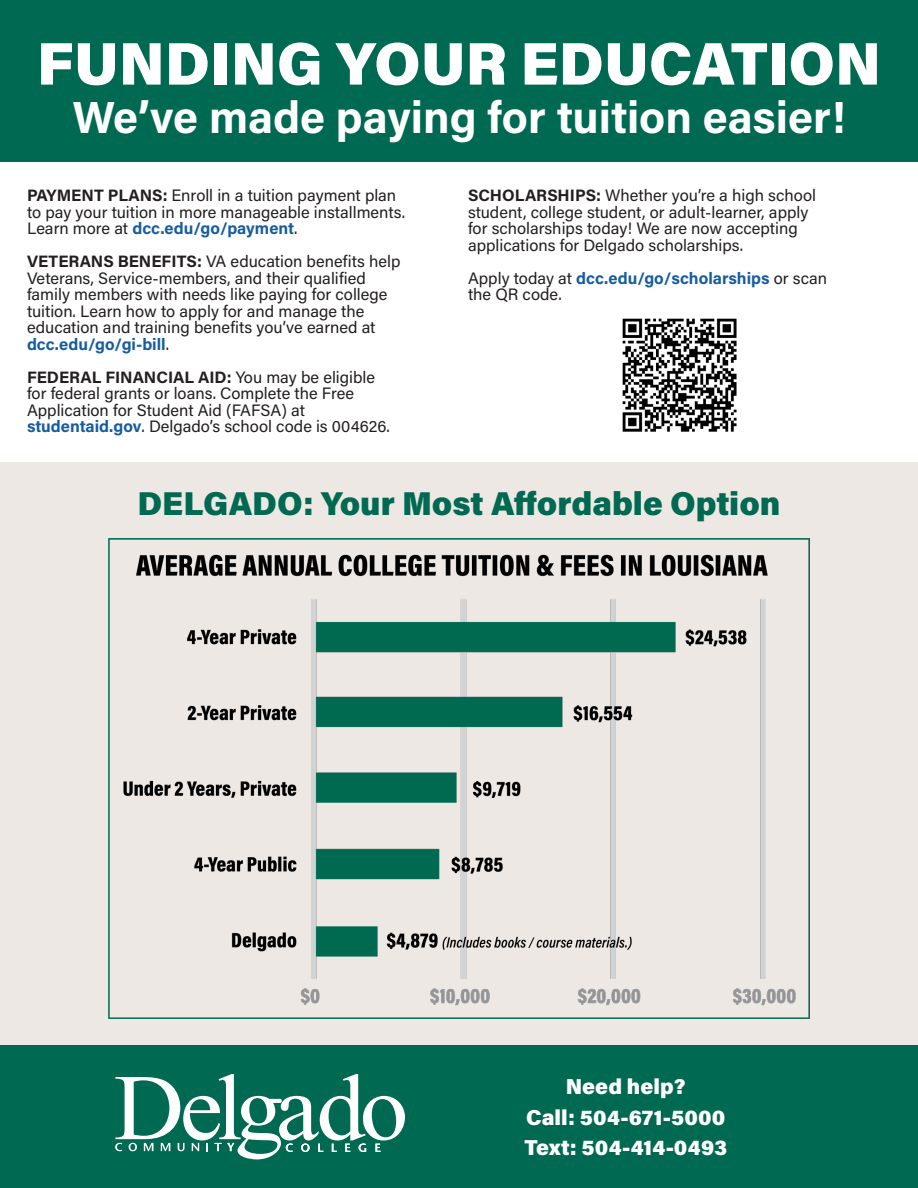
<style>
.page{position:relative;width:918px;height:1188px;background:#fff}
.page>*{position:absolute;margin:0;border:0;box-sizing:border-box;transform-origin:0 0}
.t1{font:900 60px "Acumin Pro";color:#fff}
.t2{font:700 45px "Acumin Pro";color:#fff}
.t3{font:900 33px "Acumin Pro";color:#006951}
.t4{font:900 21.6px "Acumin Pro";letter-spacing:.005em;color:#fff}
.t5{font:16.5px/16.5px "Acumin Pro";color:#231f20}
.t6{font:700 16.5px "Acumin Pro";color:#175d9e}
.s1{font-weight:700}
.s2{font-weight:700;color:#175d9e}
.s3{font-weight:400;color:#231f20}
</style>
<div class="page">
<div style="left:0;top:462px;width:918px;height:583px;background:#eee8e4"></div>
<div style="left:0;top:1045px;width:918px;height:143px;background:#006951"></div>
<div style="left:0;top:0;width:918px;height:161px;background:#006951"></div>
<svg style="left:115px;top:1074px;width:290px;height:85px"></svg>
<img style="left:622px;top:318px;width:115px;height:114px">
<img style="left:108px;top:538px;width:702px;height:480px">
<p class="t1" style="left:37px;top:21px;width:846px">FUNDING YOUR EDUCATION</p>
<p class="t2" style="left:73px;top:85px;width:775px">We’ve made paying for tuition easier!</p>
<p class="t5" style="left:27px;top:187px;width:380px"><span class="s1">PAYMENT PLANS:</span> Enroll in a tuition payment plan to pay your tuition in more manageable installments.<br>Learn more at <span class="s2">dcc.edu/go/payment</span>.</p>
<p class="t5" style="left:27px;top:253px;width:375px"><span class="s1">VETERANS BENEFITS:</span> VA education benefits help Veterans, Service-members, and their qualified family members with needs like paying for college tuition. Learn how to apply for and manage the education and training benefits you’ve earned at</p>
<p class="t6" style="left:27px;top:332px;width:144px">dcc.edu/go/gi-bill<span class="s3">.</span></p>
<p class="t5" style="left:27px;top:368px;width:350px"><span class="s1">FEDERAL FINANCIAL AID:</span> You may be eligible for federal grants or loans. Complete the Free<br>Application for Student Aid (FAFSA) at</p>
<p class="t5" style="left:27px;top:418px;width:364px"><span class="s2">studentaid.gov</span>. Delgado’s school code is 004626.</p>
<p class="t5" style="left:468px;top:187px;width:349px"><span class="s1">SCHOLARSHIPS:</span> Whether you’re a high school student, college student, or adult-learner, apply for scholarships today! We are now accepting applications for Delgado scholarships.</p>
<p class="t5" style="left:468px;top:269px;width:361px">Apply today at <span class="s2">dcc.edu/go/scholarships</span> or scan the QR code.</p>
<p class="t3" style="left:137px;top:480px;width:645px">DELGADO: Your Most Affordable Option</p>
<p class="t4" style="left:566px;top:1071px;width:121px">Need help?</p>
<p class="t4" style="left:526px;top:1102px;width:201px">Call: 504-671-5000</p>
<p class="t4" style="left:524px;top:1132px;width:204px">Text: 504-414-0493</p>
</div>
